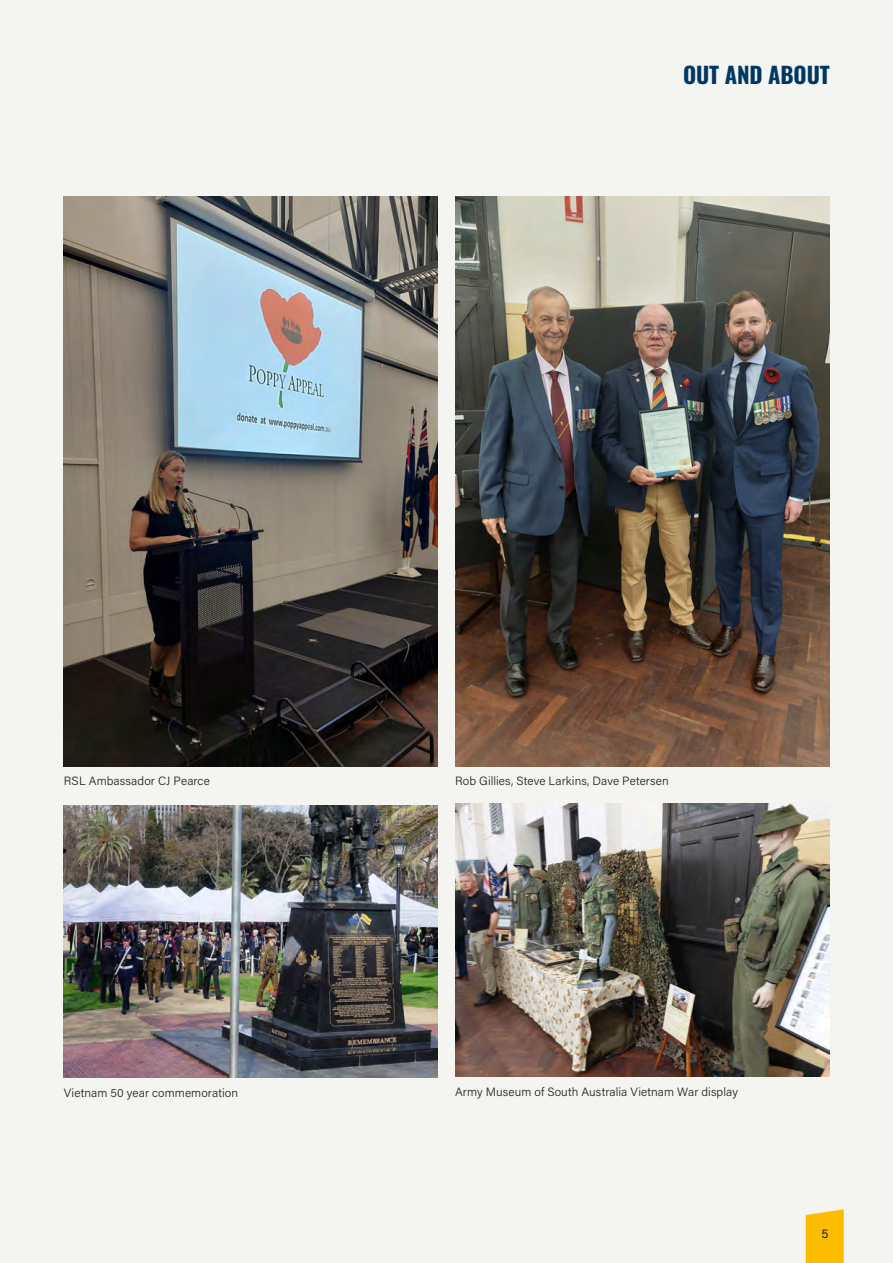
<style>
.page{position:relative;width:893px;height:1263px;background:#f4f5f1}
.page>*{position:absolute;margin:0;border:0;box-sizing:border-box;transform-origin:0 0}
.t1{font:700 22.5px "Oswald";letter-spacing:-.005em;color:#003863}
.t2{font:12.75px "Acumin Pro";color:#231f20}
.Sub_Headings{font:300 12px "Acumin Pro";letter-spacing:.01em;color:#231f20}
</style>
<div class="page">
<svg style="left:806px;top:1209px;width:38px;height:54px;background:#fbc00f"></svg>
<img style="left:64px;top:196px;width:374px;height:570px">
<img style="left:455px;top:196px;width:374px;height:570px">
<img style="left:64px;top:805px;width:374px;height:273px">
<img style="left:455px;top:804px;width:374px;height:272px">
<p class="t1" style="left:683px;top:63px;width:148px">OUT AND ABOUT</p>
<p class="Sub_Headings" style="left:64px;top:773px;width:148px">RSL Ambassador CJ Pearce</p>
<p class="Sub_Headings" style="left:64px;top:1084px;width:176px">Vietnam 50 year commemoration</p>
<p class="Sub_Headings" style="left:455px;top:773px;width:215px">Rob Gillies, Steve Larkins, Dave Petersen</p>
<p class="Sub_Headings" style="left:455px;top:1083px;width:284px">Army Museum of South Australia Vietnam War display</p>
<p class="t2" style="left:821px;top:1225px;width:8px">5</p>
</div>
